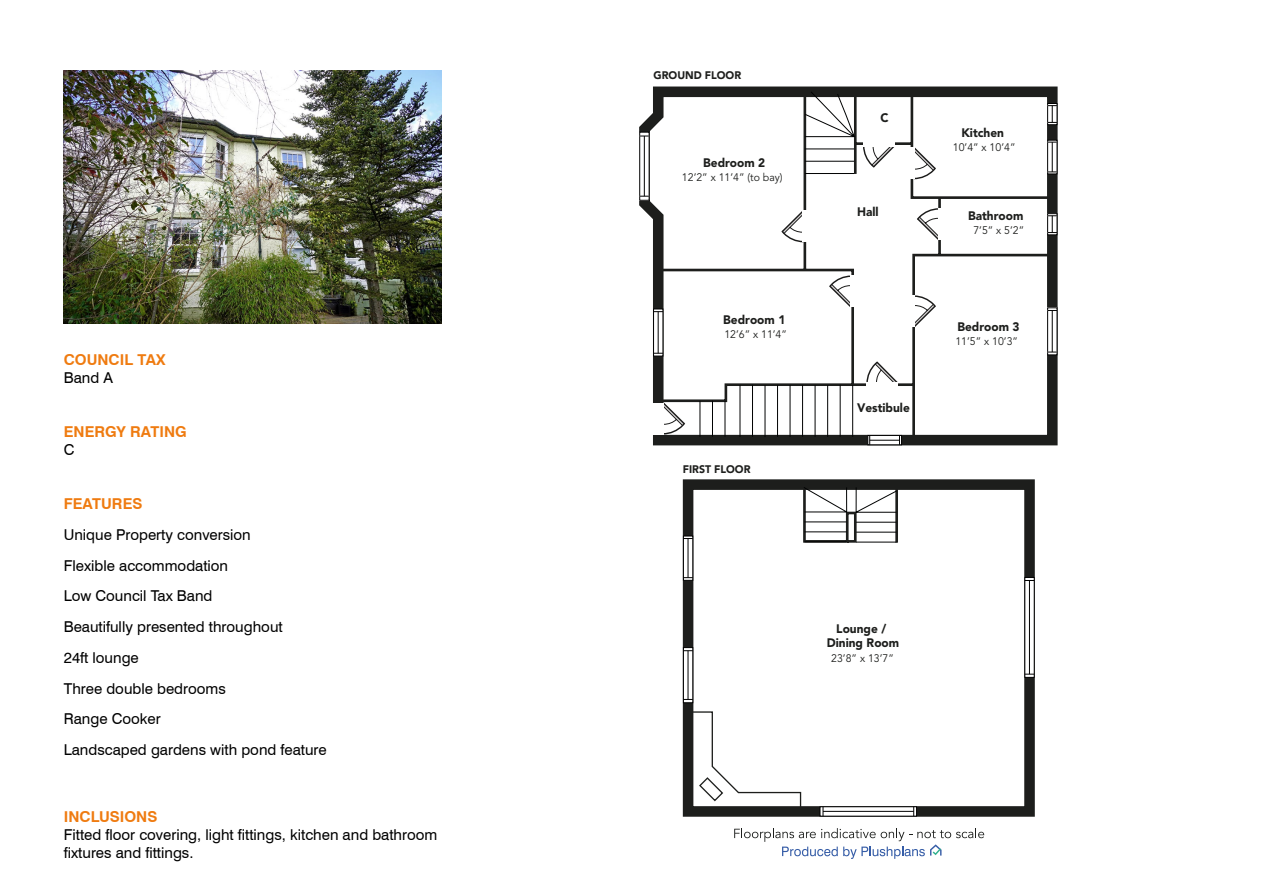
<style>
.page{position:relative;width:1263px;height:893px;background:#fff}
.page>*{position:absolute;margin:0;border:0;box-sizing:border-box;transform-origin:0 0}
.t1{font:15px/30.8px "Swiss 721 BT";color:#000}
.t2{font:700 15px "Swiss 721 BT";color:#ef7b10}
.t3{font:900 12.3px/14.2px "Avenir";color:#1d1e1c;text-align:center}
.t4{font:10.95px "Avenir";color:#1d1e1c}
.t5{font:900 10.95px "Avenir";color:#1e1f1d}
</style>
<div class="page">
<svg style="left:734px;top:828px;width:250px;height:31px"></svg>
<svg style="left:639px;top:86px;width:418px;height:731px"></svg>
<svg style="left:656px;top:89px;width:397px;height:456px"></svg>
<svg style="left:687px;top:711px;width:115px;height:102px"></svg>
<svg style="left:699px;top:91px;width:198px;height:452px"></svg>
<svg style="left:661px;top:401px;width:26px;height:34px"></svg>
<div style="left:653px;top:403px;width:11px;height:31px;background:#fff"></div>
<svg style="left:866px;top:360px;width:33px;height:25px"></svg>
<div style="left:867px;top:382px;width:31px;height:5px;background:#fff"></div>
<svg style="left:862px;top:144px;width:34px;height:25px"></svg>
<div style="left:863px;top:142px;width:31px;height:5px;background:#fff"></div>
<svg style="left:912px;top:146px;width:25px;height:34px"></svg>
<div style="left:910px;top:148px;width:5px;height:31px;background:#fff"></div>
<svg style="left:912px;top:295px;width:25px;height:33px"></svg>
<div style="left:910px;top:296px;width:5px;height:31px;background:#fff"></div>
<svg style="left:915px;top:207px;width:25px;height:34px"></svg>
<hr style="left:938px;top:209px;width:4px;height:31px;background:#fff">
<svg style="left:780px;top:209px;width:25px;height:34px"></svg>
<div style="left:802px;top:211px;width:5px;height:31px;background:#fff"></div>
<svg style="left:683px;top:647px;width:10px;height:56px"></svg>
<hr style="left:688px;top:651px;width:1px;height:48px;background:#000">
<div style="left:1024px;top:577px;width:10px;height:101px;background:#fff;border:1px solid #000"></div>
<hr style="left:1029px;top:580px;width:1px;height:94px;background:#000">
<svg style="left:820px;top:806px;width:97px;height:10px"></svg>
<hr style="left:823px;top:811px;width:91px;height:1px;background:#000">
<svg style="left:683px;top:536px;width:10px;height:45px"></svg>
<hr style="left:688px;top:538px;width:1px;height:40px;background:#000">
<svg style="left:1049px;top:143px;width:6px;height:29px"></svg>
<div style="left:1047px;top:140px;width:10px;height:34px;border:1px solid #000"></div>
<hr style="left:1052px;top:142px;width:1px;height:30px;background:#000">
<svg style="left:641px;top:134px;width:6px;height:65px"></svg>
<div style="left:639px;top:132px;width:10px;height:69px;border:1px solid #000"></div>
<hr style="left:644px;top:136px;width:1px;height:60px;background:#000">
<div style="left:1047px;top:103px;width:10px;height:22px;border:1px solid #000"></div>
<svg style="left:1047px;top:105px;width:10px;height:18px"></svg>
<div style="left:1047px;top:213px;width:10px;height:22px;border:1px solid #000"></div>
<svg style="left:1047px;top:215px;width:10px;height:18px"></svg>
<svg style="left:1049px;top:309px;width:6px;height:43px"></svg>
<div style="left:1047px;top:307px;width:10px;height:48px;border:1px solid #000"></div>
<hr style="left:1052px;top:310px;width:1px;height:42px;background:#000">
<svg style="left:653px;top:309px;width:10px;height:47px"></svg>
<hr style="left:658px;top:312px;width:1px;height:41px;background:#000">
<svg style="left:828px;top:275px;width:24px;height:34px"></svg>
<div style="left:850px;top:276px;width:5px;height:31px;background:#fff"></div>
<svg style="left:867px;top:435px;width:35px;height:10px"></svg>
<svg style="left:869px;top:435px;width:31px;height:10px"></svg>
<img style="left:64px;top:70px;width:377px;height:254px">
<p class="t2" style="left:64px;top:351px;width:103px">COUNCIL TAX</p>
<p class="t1" style="left:64px;top:362px;width:51px">Band A</p>
<p class="t2" style="left:64px;top:423px;width:125px">ENERGY RATING</p>
<p class="t1" style="left:64px;top:434px;width:12px">C</p>
<p class="t2" style="left:64px;top:495px;width:80px">FEATURES</p>
<p class="t1" style="left:64px;top:519px;width:264px">Unique Property conversion<br>Flexible accommodation<br>Low Council Tax Band<br>Beautifully presented throughout<br>24ft lounge<br>Three double bedrooms<br>Range Cooker<br>Landscaped gardens with pond feature</p>
<p class="t2" style="left:64px;top:807px;width:95px">INCLUSIONS</p>
<p class="t1" style="left:64px;top:825px;width:375px;line-height:18px">Fitted floor covering, light fittings, kitchen and bathroom fixtures and fittings.</p>
<p class="t5" style="left:653px;top:66px;width:89px">GROUND FLOOR</p>
<p class="t3" style="left:703px;top:155px;width:64px">Bedroom 2</p>
<p class="t4" style="left:682px;top:171px;width:102px">12’2” x 11’4” (to bay)</p>
<p class="t3" style="left:723px;top:313px;width:64px">Bedroom 1</p>
<p class="t4" style="left:724px;top:328px;width:64px">12’6” x 11’4”</p>
<p class="t5" style="left:683px;top:460px;width:69px">FIRST FLOOR</p>
<p class="t3" style="left:881px;top:110px;width:10px">C</p>
<p class="t3" style="left:961px;top:125px;width:44px">Kitchen</p>
<p class="t4" style="left:953px;top:140px;width:64px">10’4” x 10’4”</p>
<p class="t3" style="left:857px;top:204px;width:23px">Hall</p>
<p class="t3" style="left:968px;top:209px;width:57px">Bathroom</p>
<p class="t4" style="left:973px;top:224px;width:52px">7’5” x 5’2”</p>
<p class="t3" style="left:857px;top:400px;width:54px">Vestibule</p>
<p class="t3" style="left:957px;top:320px;width:64px">Bedroom 3</p>
<p class="t4" style="left:955px;top:335px;width:64px">11’5” x 10’3”</p>
<p class="t3" style="left:827px;top:621px;width:74px">Lounge /<br>Dining Room</p>
<p class="t4" style="left:831px;top:652px;width:64px">23’8” x 13’7”</p>
</div>
